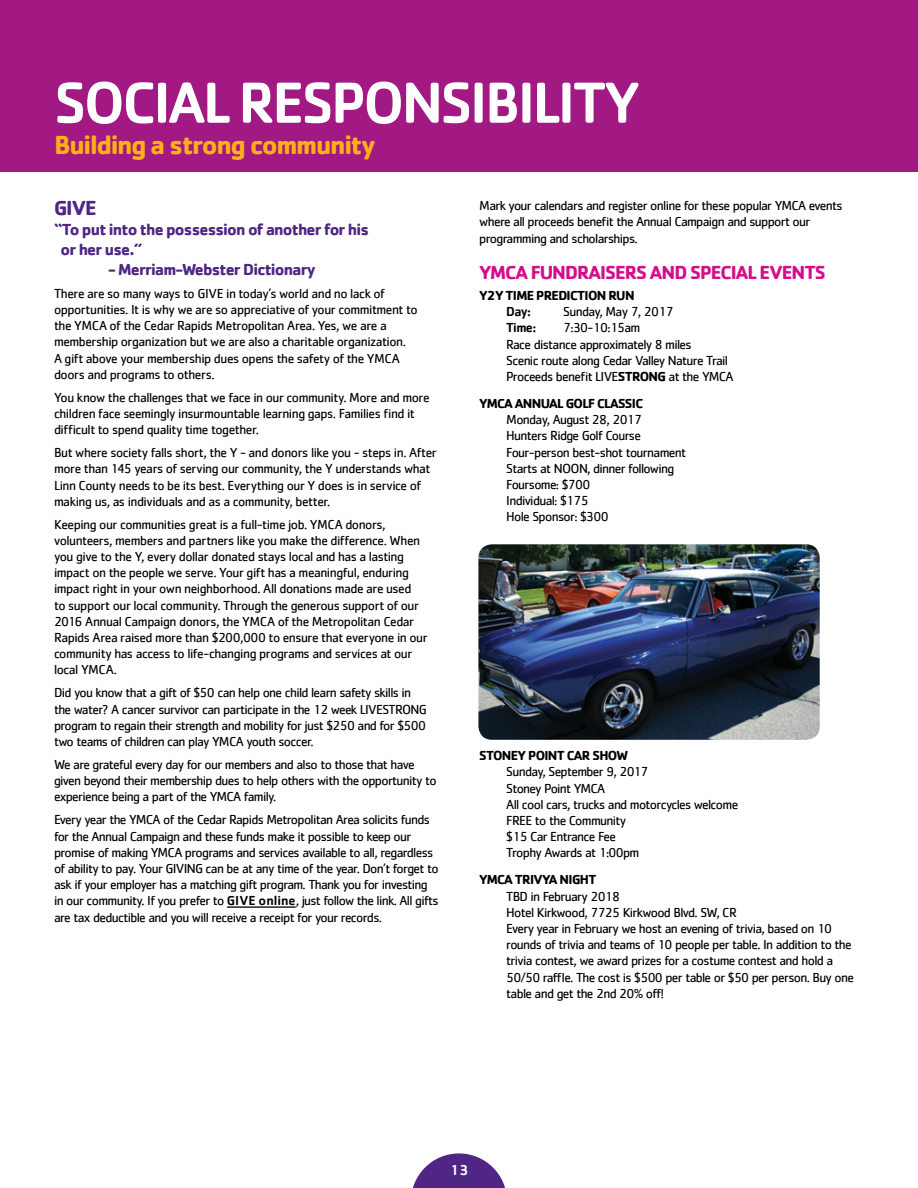
<style>
.page{position:relative;width:918px;height:1188px;background:#fff}
.page>*{position:absolute;margin:0;border:0;box-sizing:border-box;transform-origin:0 0}
.t1{font:500 60px "Cachet";letter-spacing:-.05em;color:#fff}
.t2{font:700 27px "Cachet";letter-spacing:-.05em;color:#fcaf17}
.t3{font:700 21px "Cachet";color:#4f2683}
.t4{font:700 19.5px "Cachet";letter-spacing:-.05em;color:#d60c8c}
.t5{font:700 16.5px/19.8px "Cachet";letter-spacing:-.05em;color:#4f2683}
.t6{font:500 15px "Cachet";color:#fff}
.t7{font:13.5px/16.2px "Cachet";letter-spacing:-.05em;color:#000}
.t8{font:700 13.5px "Cachet";letter-spacing:-.05em;color:#000}
.t9{font:500 13.5px "Cachet";letter-spacing:-.05em;color:#000}
.s1{font-weight:500}
.s2{font-weight:700}
</style>
<div class="page">
<svg style="left:413px;top:1153px;width:92px;height:35px"></svg>
<div style="left:0;top:0;width:918px;height:172px;background:#a21984"></div>
<hr style="left:227px;top:906px;width:69px;height:2px;background:#000">
<img style="left:478px;top:544px;width:342px;height:196px">
<h1 class="t1" style="left:54px;top:66px;width:588px">SOCIAL RESPONSIBILITY</h1>
<h2 class="t2" style="left:54px;top:128px;width:324px">Building a strong community</h2>
<h3 class="t3" style="left:54px;top:195px;width:44px">GIVE</h3>
<p class="t5" style="left:60px;top:219px;width:310px;text-indent:-6px">“To put into the possession of another for his or her use.”</p>
<p class="t5" style="left:108px;top:259px;width:209px">- Merriam-Webster Dictionary</p>
<p class="t7" style="left:54px;top:285px;width:365px">There are so many ways to GIVE in today’s world and no lack of opportunities. It is why we are so appreciative of your commitment to the YMCA of the Cedar Rapids Metropolitan Area. Yes, we are a membership organization but we are also a charitable organization.<br>A gift above your membership dues opens the safety of the YMCA doors and programs to others.</p>
<p class="t7" style="left:54px;top:389px;width:377px">You know the challenges that we face in our community. More and more children face seemingly insurmountable learning gaps. Families find it difficult to spend quality time together.</p>
<p class="t7" style="left:54px;top:444px;width:384px">But where society falls short, the Y - and donors like you - steps in. After more than 145 years of serving our community, the Y understands what Linn County needs to be its best. Everything our Y does is in service of making us, as individuals and as a community, better.</p>
<p class="t7" style="left:54px;top:516px;width:375px">Keeping our communities great is a full-time job. YMCA donors, volunteers, members and partners like you make the difference. When you give to the Y, every dollar donated stays local and has a lasting impact on the people we serve. Your gift has a meaningful, enduring impact right in your own neighborhood. All donations made are used<br>to support our local community. Through the generous support of our 2016 Annual Campaign donors, the YMCA of the Metropolitan Cedar Rapids Area raised more than $200,000 to ensure that everyone in our community has access to life-changing programs and services at our local YMCA.</p>
<p class="t7" style="left:54px;top:685px;width:374px">Did you know that a gift of $50 can help one child learn safety skills in the water? A cancer survivor can participate in the 12 week LIVESTRONG program to regain their strength and mobility for just $250 and for $500 two teams of children can play YMCA youth soccer.</p>
<p class="t7" style="left:54px;top:756px;width:384px">We are grateful every day for our members and also to those that have given beyond their membership dues to help others with the opportunity to experience being a part of the YMCA family.</p>
<p class="t7" style="left:54px;top:811px;width:386px">Every year the YMCA of the Cedar Rapids Metropolitan Area solicits funds for the Annual Campaign and these funds make it possible to keep our promise of making YMCA programs and services available to all, regardless of ability to pay. Your GIVING can be at any time of the year. Don’t forget to ask if your employer has a matching gift program. Thank you for investing in our community. If you prefer to <span class="s1">GIVE online</span>, just follow the link. All gifts are tax deductible and you will receive a receipt for your records.</p>
<p class="t7" style="left:479px;top:197px;width:365px">Mark your calendars and register online for these popular YMCA events where all proceeds benefit the Annual Campaign and support our programming and scholarships.</p>
<h3 class="t4" style="left:479px;top:260px;width:348px">YMCA FUNDRAISERS AND SPECIAL EVENTS</h3>
<p class="t8" style="left:479px;top:287px;width:157px">Y2Y TIME PREDICTION RUN</p>
<p class="t9" style="left:506px;top:303px;width:26px">Day:</p>
<p class="t7" style="left:563px;top:303px;width:112px">Sunday, May 7, 2017</p>
<p class="t9" style="left:506px;top:320px;width:32px">Time:</p>
<p class="t7" style="left:506px;top:319px;width:229px;text-indent:57px">7:30-10:15am<br>Race distance approximately 8 miles<br>Scenic route along Cedar Valley Nature Trail Proceeds benefit LIVE<span class="s2">STRONG</span> at the YMCA</p>
<p class="t8" style="left:479px;top:395px;width:165px">YMCA ANNUAL GOLF CLASSIC</p>
<p class="t7" style="left:506px;top:411px;width:181px">Monday, August 28, 2017<br>Hunters Ridge Golf Course<br>Four-person best-shot tournament<br>Starts at NOON, dinner following<br>Foursome: $700<br>Individual: $175<br>Hole Sponsor: $300</p>
<p class="t8" style="left:479px;top:747px;width:150px">STONEY POINT CAR SHOW</p>
<p class="t7" style="left:506px;top:764px;width:234px">Sunday, September 9, 2017<br>Stoney Point YMCA<br>All cool cars, trucks and motorcycles welcome<br>FREE to the Community<br>$15 Car Entrance Fee<br>Trophy Awards at 1:00pm</p>
<p class="t8" style="left:479px;top:871px;width:119px">YMCA TRIVYA NIGHT</p>
<p class="t7" style="left:506px;top:888px;width:349px">TBD in February 2018<br>Hotel Kirkwood, 7725 Kirkwood Blvd. SW, CR<br>Every year in February we host an evening of trivia, based on 10 rounds of trivia and teams of 10 people per table. In addition to the trivia contest, we award prizes for a costume contest and hold a 50/50 raffle. The cost is $500 per table or $50 per person. Buy one table and get the 2nd 20% off!</p>
<p class="t6" style="left:450px;top:1160px;width:20px">13</p>
</div>
